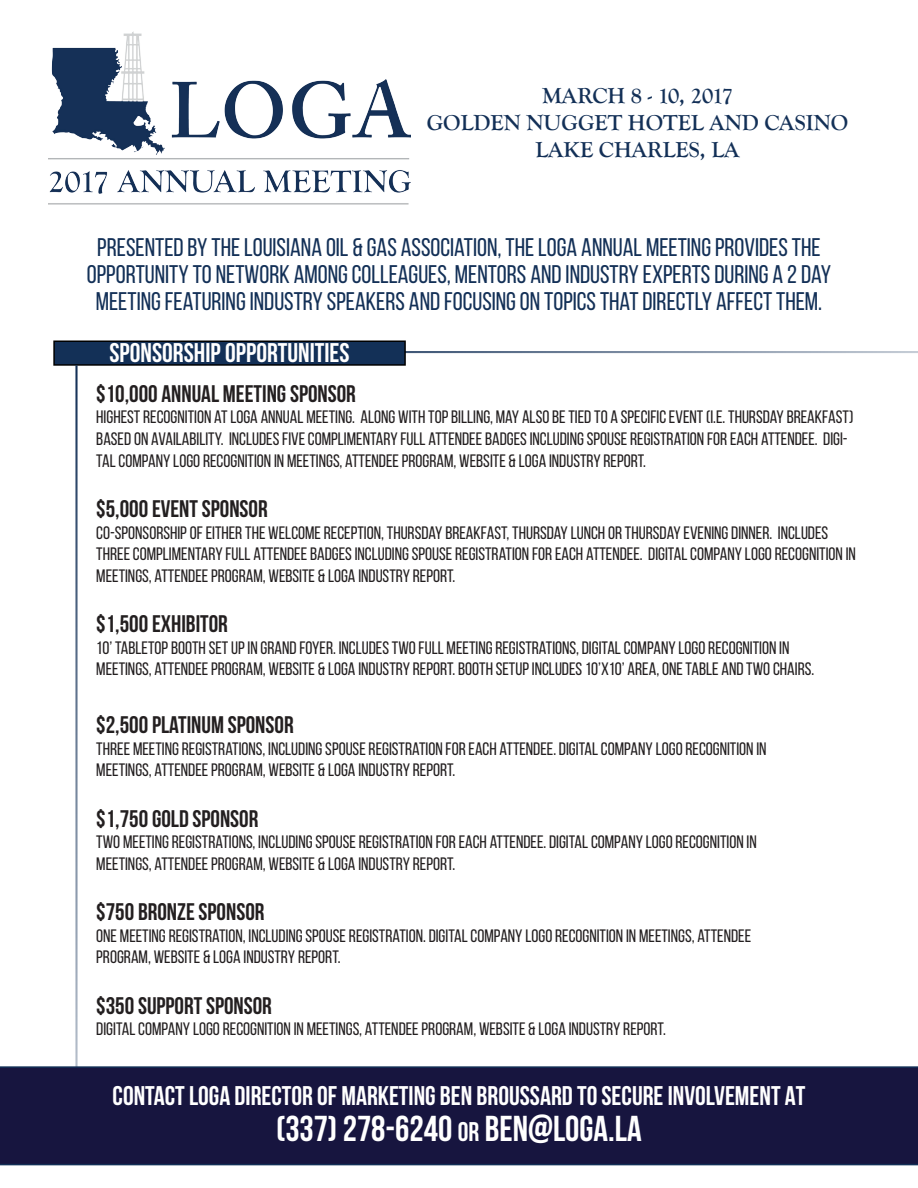
<style>
.page{position:relative;width:918px;height:1188px;background:#fff}
.page>*{position:absolute;margin:0;border:0;box-sizing:border-box;transform-origin:0 0}
.t1{font:700 36px "Bebas Neue";color:#fff}
.t2{font:700 27px "Bebas Neue";color:#fff}
.t3{font:25.5px/27px "Bebas Neue";color:#133057;text-align:center}
.t4{font:700 24px "Bebas Neue";color:#231f20}
.t5{font:700 22.5px/27px "Goudy Old Style T";color:#133057;text-align:center}
.t6{font:18px/21.6px "Bebas Neue";color:#231f20}
.s1{font-size:27px}
</style>
<div class="page">
<hr style="left:237px;top:351px;width:681px;height:2px;background:#133057">
<div style="left:54px;top:341px;width:351px;height:24px;background:#133057"></div>
<div style="left:53px;top:340px;width:353px;height:26px;border:2px solid #000"></div>
<hr style="left:75px;top:365px;width:3px;height:796px;background:#133057">
<img style="left:48px;top:32px;width:363px;height:173px">
<div style="left:0;top:1066px;width:918px;height:99px;background:#17153f"></div>
<p class="t5" style="left:427px;top:82px;width:423px">MARCH 8 - 10, 2017<br>GOLDEN NUGGET HOTEL AND CASINO<br>LAKE CHARLES, LA</p>
<p class="t3" style="left:87px;top:233px;width:746px">PRESENTED BY THE LOUISIANA OIL &amp; GAS ASSOCIATION, THE LOGA ANNUAL MEETING PROVIDES THE<br>OPPORTUNITY TO NETWORK AMONG COLLEAGUES, MENTORS AND INDUSTRY EXPERTS DURING A 2 DAY<br>MEETING FEATURING INDUSTRY SPEAKERS AND FOCUSING ON TOPICS THAT DIRECTLY AFFECT THEM.</p>
<h2 class="t2" style="left:109px;top:338px;width:242px">SPONSORSHIP OPPORTUNITIES</h2>
<h3 class="t4" style="left:96px;top:380px;width:261px">$10,000 ANNUAL MEETING SPONSOR</h3>
<p class="t6" style="left:96px;top:406px;width:759px">HIGHEST RECOGNITION AT LOGA ANNUAL MEETING. ALONG WITH TOP BILLING, MAY ALSO BE TIED TO A SPECIFIC EVENT (I.E. THURSDAY BREAKFAST)<br>BASED ON AVAILABILITY. INCLUDES FIVE COMPLIMENTARY FULL ATTENDEE BADGES INCLUDING SPOUSE REGISTRATION FOR EACH ATTENDEE. DIGI-<br>TAL COMPANY LOGO RECOGNITION IN MEETINGS, ATTENDEE PROGRAM, WEBSITE &amp; LOGA INDUSTRY REPORT.</p>
<h3 class="t4" style="left:96px;top:495px;width:173px">$5,000 EVENT SPONSOR</h3>
<p class="t6" style="left:96px;top:521px;width:761px">CO-SPONSORSHIP OF EITHER THE WELCOME RECEPTION, THURSDAY BREAKFAST, THURSDAY LUNCH OR THURSDAY EVENING DINNER. INCLUDES<br>THREE COMPLIMENTARY FULL ATTENDEE BADGES INCLUDING SPOUSE REGISTRATION FOR EACH ATTENDEE. DIGITAL COMPANY LOGO RECOGNITION IN<br>MEETINGS, ATTENDEE PROGRAM, WEBSITE &amp; LOGA INDUSTRY REPORT.</p>
<h3 class="t4" style="left:96px;top:611px;width:133px">$1,500 EXHIBITOR</h3>
<p class="t6" style="left:96px;top:637px;width:719px">10’ TABLETOP BOOTH SET UP IN GRAND FOYER. INCLUDES TWO FULL MEETING REGISTRATIONS, DIGITAL COMPANY LOGO RECOGNITION IN<br>MEETINGS, ATTENDEE PROGRAM, WEBSITE &amp; LOGA INDUSTRY REPORT. BOOTH SETUP INCLUDES 10’X10’ AREA, ONE TABLE AND TWO CHAIRS.</p>
<h3 class="t4" style="left:96px;top:711px;width:199px">$2,500 PLATINUM SPONSOR</h3>
<p class="t6" style="left:96px;top:737px;width:672px">THREE MEETING REGISTRATIONS, INCLUDING SPOUSE REGISTRATION FOR EACH ATTENDEE. DIGITAL COMPANY LOGO RECOGNITION IN<br>MEETINGS, ATTENDEE PROGRAM, WEBSITE &amp; LOGA INDUSTRY REPORT.</p>
<h3 class="t4" style="left:96px;top:805px;width:164px">$1,750 GOLD SPONSOR</h3>
<p class="t6" style="left:96px;top:831px;width:662px">TWO MEETING REGISTRATIONS, INCLUDING SPOUSE REGISTRATION FOR EACH ATTENDEE. DIGITAL COMPANY LOGO RECOGNITION IN<br>MEETINGS, ATTENDEE PROGRAM, WEBSITE &amp; LOGA INDUSTRY REPORT.</p>
<h3 class="t4" style="left:96px;top:899px;width:170px">$750 BRONZE SPONSOR</h3>
<p class="t6" style="left:96px;top:925px;width:656px">ONE MEETING REGISTRATION, INCLUDING SPOUSE REGISTRATION. DIGITAL COMPANY LOGO RECOGNITION IN MEETINGS, ATTENDEE<br>PROGRAM, WEBSITE &amp; LOGA INDUSTRY REPORT.</p>
<h3 class="t4" style="left:96px;top:992px;width:177px">$350 SUPPORT SPONSOR</h3>
<p class="t6" style="left:96px;top:1018px;width:571px">DIGITAL COMPANY LOGO RECOGNITION IN MEETINGS, ATTENDEE PROGRAM, WEBSITE &amp; LOGA INDUSTRY REPORT.</p>
<h2 class="t2" style="left:113px;top:1080px;width:694px">CONTACT LOGA DIRECTOR OF MARKETING BEN BROUSSARD TO SECURE INVOLVEMENT AT</h2>
<h1 class="t1" style="left:276px;top:1108px;width:367px">(337) 278-6240 <span class="s1">OR</span> BEN@LOGA.LA</h1>
</div>
